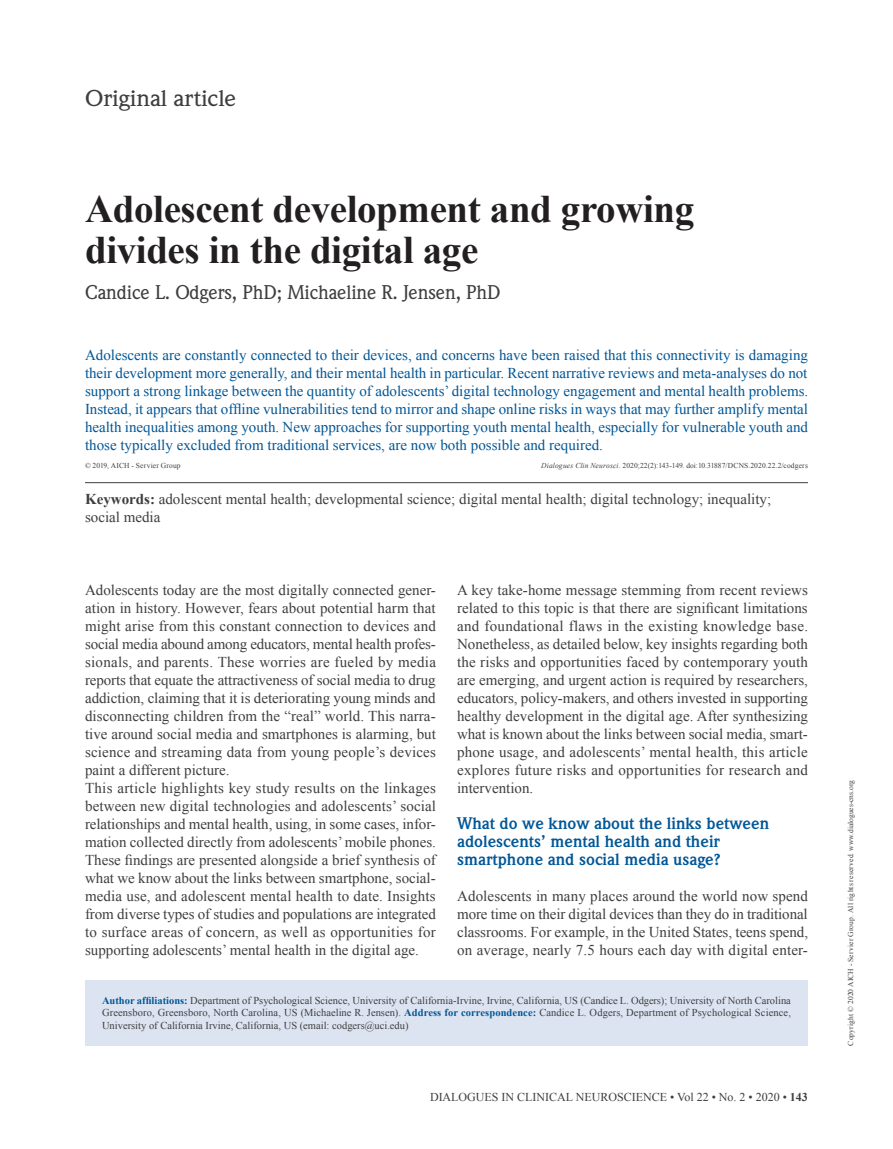
<style>
.page{position:relative;width:893px;height:1149px;background:#fff}
.page>*{position:absolute;margin:0;border:0;box-sizing:border-box;transform-origin:0 0}
._00_-_Header-Titre{font:700 39px/40.5px "Times New Roman";letter-spacing:-.01em;color:#231f20}
.t1{font:500 22.5px "Weidemann";letter-spacing:-.01em;color:#3e3e3f;scale:1.1 1}
._01_-_Header-Auteur{font:500 19.5px "Weidemann";letter-spacing:-.01em;color:#3e3e3f}
._05_-_Body-Titre1{font:700 16.5px/18px "Weidemann";color:#005797}
._08_-_Body-Body{font:15px/18px "Times New Roman";letter-spacing:.01em;color:#3e3e3f;text-align:justify}
._02_-_Header-Abstrac{font:15px/18px "Times New Roman";color:#005797;text-align:justify}
._04_-_Header-Keyword{font:15px/18px "Times New Roman";color:#3e3e3f}
.t2{font:12px "Times New Roman";color:#3e3e3f}
._09_-_Affiliation_Co{font:10.5px/12.8px "Times New Roman";color:#3e3e3f;text-align:justify}
._03_-_Header-Copyrig{font:7.5px "Times New Roman";letter-spacing:.015em;color:#3e3e3f}
.s1{font-style:italic}
.s2{font-weight:700}
.s3{font-weight:700;color:#005797}
</style>
<div class="page">
<hr style="left:85px;top:482px;width:723px;height:1px;background:#3e3e3f">
<div style="left:85px;top:979px;width:723px;height:66px;background:#dde4f1"></div>
<p class="t1" style="left:85px;top:85px;width:139px">Original article</p>
<p class="_00_-_Header-Titre" style="left:85px;top:188px;width:611px">Adolescent development and growing divides in the digital age</p>
<p class="_01_-_Header-Auteur" style="left:85px;top:280px;width:417px">Candice L. Odgers, PhD; Michaeline R. Jensen, PhD</p>
<p class="_02_-_Header-Abstrac" style="left:85px;top:346px;width:725px">Adolescents are constantly connected to their devices, and concerns have been raised that this connectivity is damaging their development more generally, and their mental health in particular. Recent narrative reviews and meta-analyses do not support a strong linkage between the quantity of adolescents’ digital technology engagement and mental health problems.<br>Instead, it appears that offline vulnerabilities tend to mirror and shape online risks in ways that may further amplify mental health inequalities among youth. New approaches for supporting youth mental health, especially for vulnerable youth and those typically excluded from traditional services, are now both possible and required.</p>
<p class="_03_-_Header-Copyrig" style="left:85px;top:460px;width:97px">© 2019, AICH ‑ Servier Group</p>
<p class="_03_-_Header-Copyrig" style="left:541px;top:460px;width:268px"><span class="s1">Dialogues Clin Neurosci</span>. 2020;22(2):143-149. doi:10.31887/DCNS.2020.22.2/codgers</p>
<p class="_04_-_Header-Keyword" style="left:85px;top:490px;width:688px"><span class="s2">Keywords:</span> adolescent mental health; developmental science; digital mental health; digital technology; inequality; social media</p>
<p class="_08_-_Body-Body" style="left:85px;top:580px;width:352px">Adolescents today are the most digitally connected gener&shy;ation in history. However, fears about potential harm that might arise from this constant connection to devices and social media abound among educators, mental health profes&shy;sionals, and parents. These worries are fueled by media reports that equate the attractiveness of social media to drug addiction, claiming that it is deteriorating young minds and disconnecting children from the “real” world. This narra&shy;tive around social media and smartphones is alarming, but science and streaming data from young people’s devices paint a different picture.</p>
<p class="_08_-_Body-Body" style="left:85px;top:778px;width:352px">This article highlights key study results on the linkages between new digital technologies and adolescents’ social relationships and mental health, using, in some cases, infor&shy;mation collected directly from adolescents’ mobile phones.<br>These findings are presented alongside a brief synthesis of what we know about the links between smartphone, social&shy;media use, and adolescent mental health to date. Insights from diverse types of studies and populations are integrated to surface areas of concern, as well as opportunities for supporting adolescents’ mental health in the digital age.</p>
<p class="_08_-_Body-Body" style="left:457px;top:580px;width:352px">A key take-home message stemming from recent reviews related to this topic is that there are significant limitations and foundational flaws in the existing knowledge base.<br>Nonetheless, as detailed below, key insights regarding both the risks and opportunities faced by contemporary youth are emerging, and urgent action is required by researchers, educators, policy-makers, and others invested in supporting healthy development in the digital age. After synthesizing what is known about the links between social media, smart&shy;phone usage, and adolescents’ mental health, this article explores future risks and opportunities for research and intervention.</p>
<p class="_05_-_Body-Titre1" style="left:457px;top:814px;width:314px">What do we know about the links between adolescents’ mental health and their smartphone and social media usage?</p>
<p class="_08_-_Body-Body" style="left:457px;top:886px;width:352px">Adolescents in many places around the world now spend more time on their digital devices than they do in traditional classrooms. For example, in the United States, teens spend, on average, nearly 7.5 hours each day with digital enter-</p>
<p class="_09_-_Affiliation_Co" style="left:102px;top:993px;width:690px"><span class="s3">Author affiliations:</span> Department of Psychological Science, University of California-Irvine, Irvine, California, US (Candice L. Odgers); University of North Carolina Greensboro, Greensboro, North Carolina, US (Michaeline R. Jensen). <span class="s3">Address for correspondence:</span> Candice L. Odgers, Department of Psychological Science, University of California Irvine, California, US (email: codgers@uci.edu)</p>
<p class="t2" style="left:430px;top:1088px;width:379px">DIALOGUES IN CLINICAL NEUROSCIENCE • Vol 22 • No. 2 • 2020 • <span class="s2">143</span></p>
<p class="_03_-_Header-Copyrig" style="left:845px;top:1045px;width:267px;rotate:-90deg">Copyright © 2020 AICH ‑ Servier Group. All rights reserved. www.dialogues-cns.org</p>
</div>
